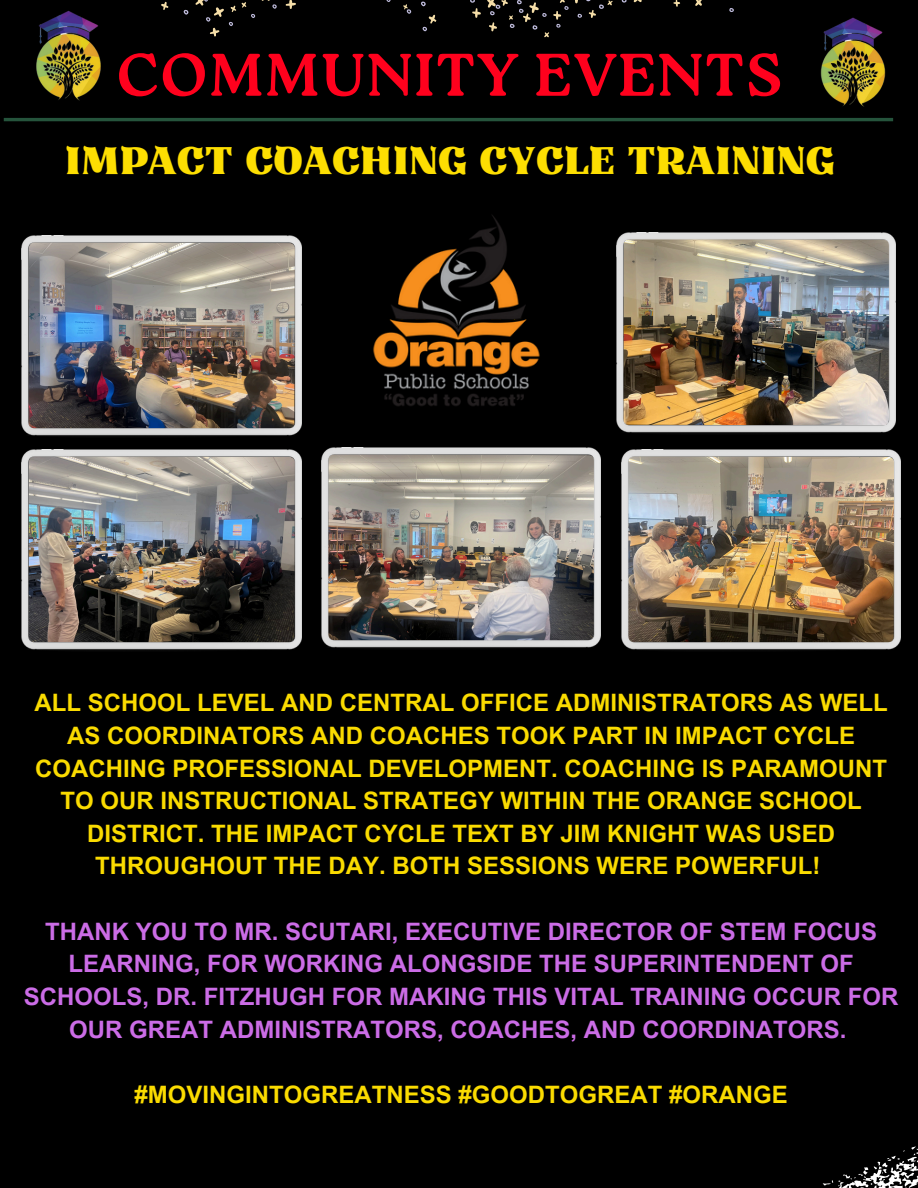
<style>
.page{position:relative;width:918px;height:1188px;background:#000}
.page>*{position:absolute;margin:0;border:0;box-sizing:border-box;transform-origin:0 0}
.t1{font:700 60px "Roca One";letter-spacing:.03em;color:#ff011d}
.t2{font:38.1px "Kaftus";color:#fdde02}
.t3{font:700 24px/32.7px "Arial MT Pro";color:#fadb00;text-align:center}
.t4{font:700 24px/32.7px "Arial MT Pro";color:#cb6ce6;text-align:center}
</style>
<div class="page">
<hr style="left:4px;top:118px;width:889px;height:3px;background:#25543c">
<svg style="left:729px;top:8px;width:5px;height:4px"></svg>
<svg style="left:621px;top:0;width:6px;height:3px"></svg>
<svg style="left:470px;top:0;width:143px;height:38px"></svg>
<svg style="left:633px;top:0;width:9px;height:3px"></svg>
<svg style="left:673px;top:0;width:8px;height:7px"></svg>
<svg style="left:695px;top:0;width:7px;height:6px"></svg>
<svg style="left:403px;top:1px;width:34px;height:31px"></svg>
<svg style="left:285px;top:0;width:11px;height:9px"></svg>
<svg style="left:161px;top:1px;width:8px;height:9px"></svg>
<svg style="left:183px;top:0;width:94px;height:37px"></svg>
<svg style="left:822px;top:1146px;width:96px;height:42px"></svg>
<img style="left:820px;top:17px;width:66px;height:90px">
<img style="left:36px;top:10px;width:65px;height:91px">
<img style="left:373px;top:215px;width:167px;height:191px">
<img style="left:22px;top:450px;width:279px;height:200px">
<img style="left:621px;top:450px;width:279px;height:200px">
<img style="left:321px;top:448px;width:279px;height:200px">
<img style="left:22px;top:236px;width:279px;height:200px">
<img style="left:617px;top:232px;width:279px;height:201px">
<p class="t1" style="left:117px;top:40px;width:668px">COMMUNITY EVENTS</p>
<p class="t2" style="left:65px;top:137px;width:772px">IMPACT COACHING CYCLE TRAINING</p>
<p class="t3" style="left:35px;top:689px;width:855px">ALL SCHOOL LEVEL AND CENTRAL OFFICE ADMINISTRATORS AS WELL AS COORDINATORS AND COACHES TOOK PART IN IMPACT CYCLE COACHING PROFESSIONAL DEVELOPMENT. COACHING IS PARAMOUNT TO OUR INSTRUCTIONAL STRATEGY WITHIN THE ORANGE SCHOOL DISTRICT. THE IMPACT CYCLE TEXT BY JIM KNIGHT WAS USED THROUGHOUT THE DAY. BOTH SESSIONS WERE POWERFUL!</p>
<p class="t4" style="left:24px;top:918px;width:876px">THANK YOU TO MR. SCUTARI, EXECUTIVE DIRECTOR OF STEM FOCUS LEARNING, FOR WORKING ALONGSIDE THE SUPERINTENDENT OF SCHOOLS, DR. FITZHUGH FOR MAKING THIS VITAL TRAINING OCCUR FOR OUR GREAT ADMINISTRATORS, COACHES, AND COORDINATORS.</p>
<p class="t3" style="left:135px;top:1081px;width:655px">#MOVINGINTOGREATNESS #GOODTOGREAT #ORANGE</p>
</div>
